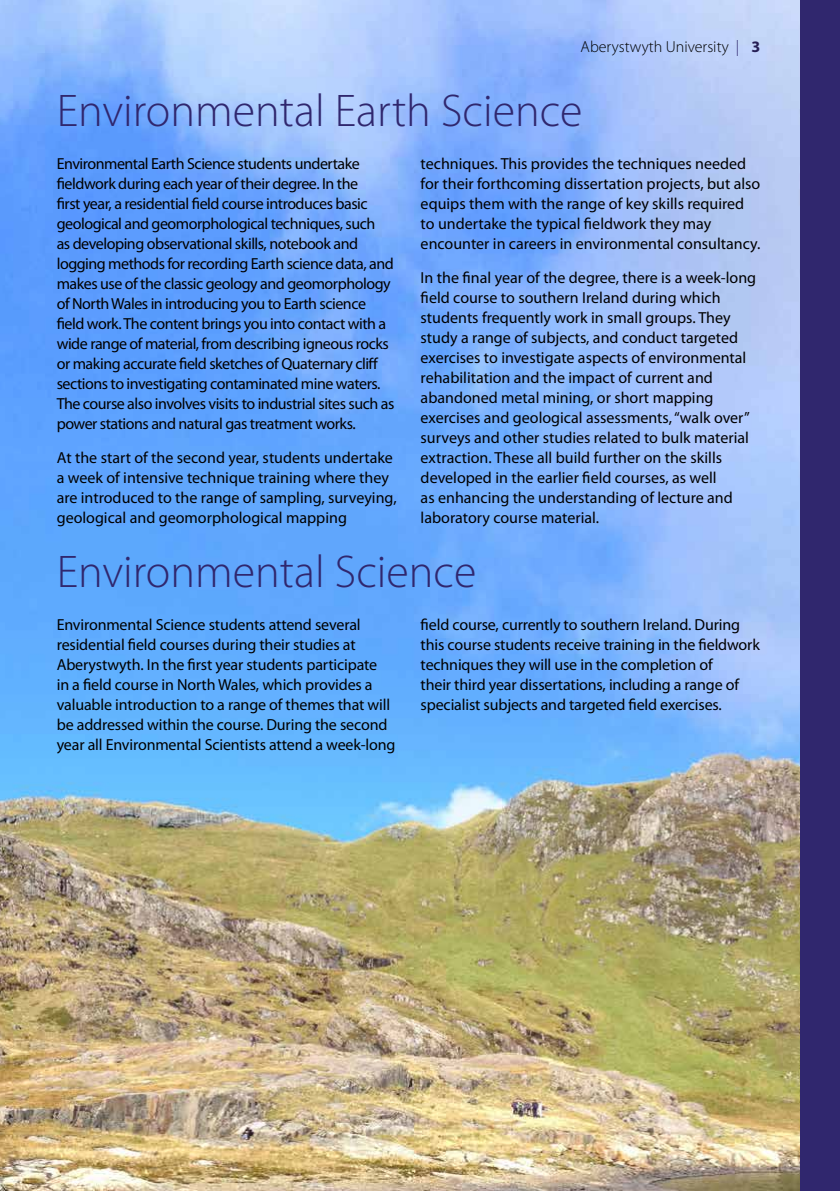
<style>
.page{position:relative;width:840px;height:1191px;background:#fff}
.page>*{position:absolute;margin:0;border:0;box-sizing:border-box;transform-origin:0 0}
.t1{font:300 46px "Myriad Pro";color:#30276e}
.t2{font:16px/20px "Myriad Pro";letter-spacing:-.01em;color:#000}
.t3{font:16px/20px "Myriad Pro";letter-spacing:-.03em;color:#000}
.t4{font:300 16px "Myriad Pro";color:#000}
.s1{color:#30276e}
.s2{font-weight:700;color:#261f55}
</style>
<div class="page">
<img style="left:0;top:0;width:799px;height:1191px">
<div style="left:799px;top:0;width:40px;height:1191px;background:#30276e"></div>
<p class="t4" style="left:580px;top:37px;width:181px">Aberystwyth University <span class="s1">|</span> <span class="s2">3</span></p>
<h1 class="t1" style="left:57px;top:83px;width:527px">Environmental Earth Science</h1>
<p class="t3" style="left:57px;top:153px;width:339px">Environmental Earth Science students undertake fieldwork during each year of their degree. In the<br>first year, a residential field course introduces basic geological and geomorphological techniques, such<br>as developing observational skills, notebook and logging methods for recording Earth science data, and makes use of the classic geology and geomorphology of North Wales in introducing you to Earth science field work. The content brings you into contact with a wide range of material, from describing igneous rocks or making accurate field sketches of Quaternary cliff sections to investigating contaminated mine waters.<br>The course also involves visits to industrial sites such as power stations and natural gas treatment works.</p>
<p class="t2" style="left:57px;top:447px;width:341px">At the start of the second year, students undertake a week of intensive technique training where they are introduced to the range of sampling, surveying, geological and geomorphological mapping</p>
<p class="t2" style="left:420px;top:153px;width:341px">techniques. This provides the techniques needed for their forthcoming dissertation projects, but also equips them with the range of key skills required to undertake the typical fieldwork they may encounter in careers in environmental consultancy.</p>
<p class="t2" style="left:420px;top:267px;width:337px">In the final year of the degree, there is a week-long field course to southern Ireland during which students frequently work in small groups. They study a range of subjects, and conduct targeted exercises to investigate aspects of environmental rehabilitation and the impact of current and abandoned metal mining, or short mapping exercises and geological assessments, “walk over” surveys and other studies related to bulk material extraction. These all build further on the skills developed in the earlier field courses, as well<br>as enhancing the understanding of lecture and laboratory course material.</p>
<h1 class="t1" style="left:57px;top:544px;width:421px">Environmental Science</h1>
<p class="t2" style="left:57px;top:614px;width:340px">Environmental Science students attend several residential field courses during their studies at Aberystwyth. In the first year students participate<br>in a field course in North Wales, which provides a valuable introduction to a range of themes that will be addressed within the course. During the second year all Environmental Scientists attend a week-long</p>
<p class="t2" style="left:420px;top:614px;width:340px">field course, currently to southern Ireland. During this course students receive training in the fieldwork techniques they will use in the completion of<br>their third year dissertations, including a range of specialist subjects and targeted field exercises.</p>
</div>
